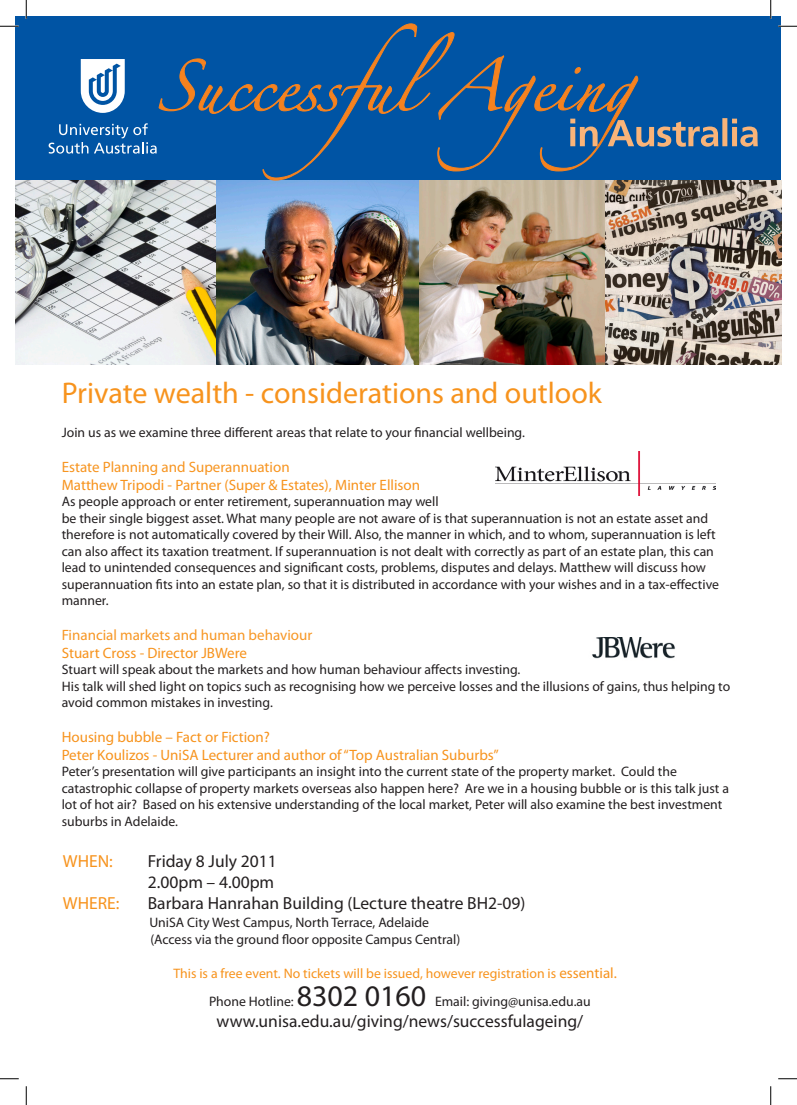
<style>
.page{position:relative;width:797px;height:1105px;background:#fff}
.page>*{position:absolute;margin:0;border:0;box-sizing:border-box;transform-origin:0 0}
._01_Main_Heading{font:30px "Myriad Pro";color:#f7931d}
._02_Body_Copy{font:17.5px "Myriad Pro";color:#231f20}
._02_Body_Copy-2{font:17.5px "Myriad Pro";color:#f7931d}
.t1{font:15px "Myriad Pro";color:#f7931d}
.t2{font:15px "Myriad Pro";color:#f79725}
.t3{font:15px "Myriad Pro";color:#f79521}
._02_Body_Copy-3{font:13.75px/16.5px "Myriad Pro";color:#231f20}
._02_Body_Copy-4{font:13.75px "Myriad Pro";color:#f7931d}
.s1{font-size:15px}
.s2{font-size:30px}
</style>
<div class="page">
<img style="left:495px;top:451px;width:220px;height:45px">
<img style="left:592px;top:637px;width:83px;height:22px">
<div style="left:16px;top:16px;width:765px;height:164px;background:#0054a4"></div>
<img style="left:16px;top:180px;width:200px;height:184px">
<img style="left:216px;top:181px;width:389px;height:183px">
<img style="left:605px;top:180px;width:176px;height:184px">
<svg style="left:638px;top:118px;width:119px;height:29px"></svg>
<svg style="left:158px;top:23px;width:480px;height:158px"></svg>
<svg style="left:49px;top:123px;width:108px;height:31px"></svg>
<svg style="left:81px;top:59px;width:44px;height:54px"></svg>
<svg style="left:0;top:25px;width:19px;height:2px"></svg>
<svg style="left:778px;top:25px;width:19px;height:2px"></svg>
<svg style="left:0;top:1078px;width:19px;height:1px"></svg>
<svg style="left:778px;top:1078px;width:19px;height:1px"></svg>
<svg style="left:25px;top:0;width:2px;height:19px"></svg>
<svg style="left:25px;top:1086px;width:2px;height:19px"></svg>
<svg style="left:770px;top:0;width:1px;height:19px"></svg>
<svg style="left:770px;top:1086px;width:1px;height:19px"></svg>
<p class="_01_Main_Heading" style="left:62px;top:374px;width:542px">Private wealth - considerations and outlook</p>
<p class="_02_Body_Copy-3" style="left:62px;top:424px;width:465px">Join us as we examine three different areas that relate to your financial wellbeing.</p>
<p class="t3" style="left:62px;top:457px;width:229px">Estate Planning and Superannuation</p>
<p class="t1" style="left:62px;top:475px;width:360px">Matthew Tripodi - Partner (Super &amp; Estates), Minter Ellison</p>
<p class="_02_Body_Copy-3" style="left:62px;top:493px;width:378px">As people approach or enter retirement, superannuation may well</p>
<p class="_02_Body_Copy-3" style="left:62px;top:510px;width:659px">be their single biggest asset. What many people are not aware of is that superannuation is not an estate asset and therefore is not automatically covered by their Will. Also, the manner in which, and to whom, superannuation is left can also affect its taxation treatment. If superannuation is not dealt with correctly as part of an estate plan, this can lead to unintended consequences and significant costs, problems, disputes and delays. Matthew will discuss how superannuation fits into an estate plan, so that it is distributed in accordance with your wishes and in a tax-effective manner.</p>
<p class="t2" style="left:62px;top:625px;width:252px">Financial markets and human behaviour</p>
<p class="t1" style="left:62px;top:643px;width:187px">Stuart Cross - Director JBWere</p>
<p class="_02_Body_Copy-3" style="left:62px;top:661px;width:460px">Stuart will speak about the markets and how human behaviour affects investing.</p>
<p class="_02_Body_Copy-3" style="left:62px;top:678px;width:670px">His talk will shed light on topics such as recognising how we perceive losses and the illusions of gains, thus helping to avoid common mistakes in investing.</p>
<p class="t1" style="left:62px;top:727px;width:210px">Housing bubble – Fact or Fiction?</p>
<p class="t1" style="left:62px;top:745px;width:438px">Peter Koulizos - UniSA Lecturer and author of “Top Australian Suburbs”</p>
<p class="_02_Body_Copy-3" style="left:62px;top:763px;width:616px">Peter’s presentation will give participants an insight into the current state of the property market. Could the</p>
<p class="_02_Body_Copy-3" style="left:62px;top:780px;width:668px">catastrophic collapse of property markets overseas also happen here? Are we in a housing bubble or is this talk just a lot of hot air? Based on his extensive understanding of the local market, Peter will also examine the best investment suburbs in Adelaide.</p>
<p class="_02_Body_Copy-2" style="left:63px;top:851px;width:51px">WHEN:</p>
<p class="_02_Body_Copy" style="left:148px;top:851px;width:130px">Friday 8 July 2011</p>
<p class="_02_Body_Copy" style="left:148px;top:872px;width:128px">2.00pm – 4.00pm</p>
<p class="_02_Body_Copy-2" style="left:63px;top:893px;width:58px">WHERE:</p>
<p class="_02_Body_Copy" style="left:148px;top:893px;width:379px">Barbara Hanrahan Building (Lecture theatre BH2-09)</p>
<p class="_02_Body_Copy-3" style="left:149px;top:914px;width:281px">UniSA City West Campus, North Terrace, Adelaide</p>
<p class="_02_Body_Copy-3" style="left:150px;top:931px;width:311px">(Access via the ground floor opposite Campus Central)</p>
<p class="_02_Body_Copy-4" style="left:173px;top:965px;width:445px">This is a free event. No tickets will be issued, however registration is <span class="s1">essential.</span></p>
<p class="_02_Body_Copy-3" style="left:209px;top:993px;width:383px">Phone Hotline: <span class="s2">8302 0160</span> Email: giving@unisa.edu.au</p>
<p class="_02_Body_Copy" style="left:217px;top:1010px;width:368px">www.unisa.edu.au/giving/news/successfulageing/</p>
</div>
